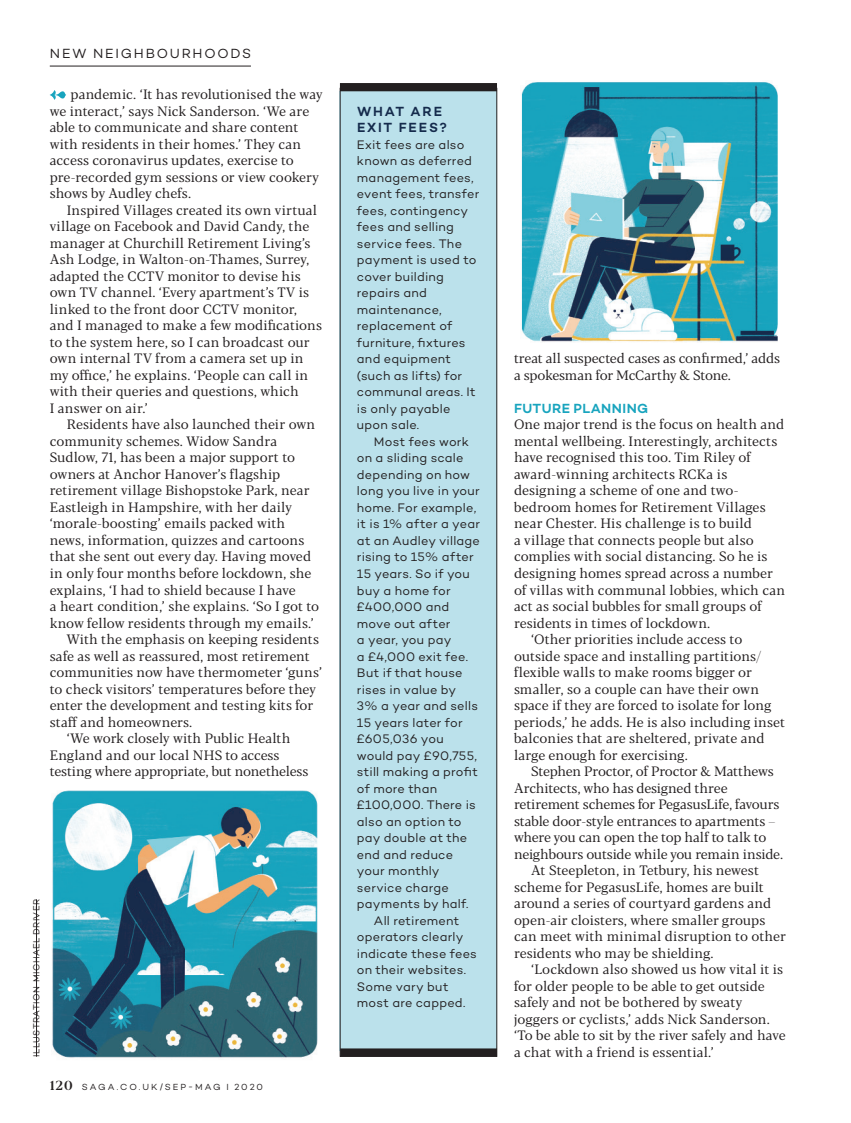
<style>
.page{position:relative;width:851px;height:1123px;background:#fff}
.page>*{position:absolute;margin:0;border:0;box-sizing:border-box;transform-origin:0 0}
.Body_copy_-_Serif_in{font:13.5px/16.5px "Blacker Text";letter-spacing:-.005em;color:#231f20}
.t1{font:13.5px "Campton";letter-spacing:.13em;color:#231f20}
.Subhead_-_Small_Sans{font:600 13.5px/16.5px "Campton";letter-spacing:.135em;color:#152b4c}
.Subhead_-_Small_Sans-2{font:600 13.5px "Campton";letter-spacing:.03em;color:#18a4be}
.Body_copy_-_Sans_no{font:12.6px/16.5px "Campton";letter-spacing:.02em;color:#231f20}
.t2{font:9px "Campton";letter-spacing:.215em;color:#231f20}
.t3{font:9px "Campton";letter-spacing:.045em;color:#231f20}
.s1{font-family:"Blacker Display";font-weight:500;font-size:13.05px}
</style>
<div class="page">
<div style="left:340px;top:91px;width:157px;height:960px;background:#bbe1eb"></div>
<hr style="left:50px;top:66px;width:201px;height:1px;background:#231f20">
<svg style="left:50px;top:90px;width:16px;height:10px"></svg>
<hr style="left:36px;top:899px;width:1px;height:157px;background:#231f20">
<div style="left:340px;top:88px;width:157px;height:968px;border:1px solid #231f20"></div>
<div style="left:340px;top:83px;width:157px;height:8px;background:#231f20"></div>
<div style="left:340px;top:1048px;width:157px;height:8px;background:#231f20"></div>
<img style="left:521px;top:82px;width:257px;height:260px">
<img style="left:52px;top:791px;width:266px;height:268px">
<p class="t1" style="left:50px;top:45px;width:203px">NEW NEIGHBOURHOODS</p>
<p class="Body_copy_-_Serif_in" style="left:50px;top:87px;width:274px;text-indent:21px">pandemic. ‘It has revolutionised the way we interact,’ says Nick Sanderson. ‘We are able to communicate and share content with residents in their homes.’ They can access coronavirus updates, exercise to pre-recorded gym sessions or view cookery shows by Audley chefs.</p>
<p class="Body_copy_-_Serif_in" style="left:50px;top:202px;width:274px;text-indent:17px">Inspired Villages created its own virtual village on Facebook and David Candy, the manager at Churchill Retirement Living’s Ash Lodge, in Walton-on-Thames, Surrey, adapted the CCTV monitor to devise his own TV channel. ‘Every apartment’s TV is linked to the front door CCTV monitor, and I managed to make a few modifications to the system here, so I can broadcast our own internal TV from a camera set up in my office,’ he explains. ‘People can call in with their queries and questions, which<br>I answer on air.’</p>
<p class="Body_copy_-_Serif_in" style="left:50px;top:417px;width:271px;text-indent:17px">Residents have also launched their own community schemes. Widow Sandra Sudlow, 71, has been a major support to owners at Anchor Hanover’s flagship retirement village Bishopstoke Park, near Eastleigh in Hampshire, with her daily ‘morale-boosting’ emails packed with news, information, quizzes and cartoons that she sent out every day. Having moved in only four months before lockdown, she explains, ‘I had to shield because I have<br>a heart condition,’ she explains. ‘So I got to know fellow residents through my emails.’</p>
<p class="Body_copy_-_Serif_in" style="left:50px;top:631px;width:274px;text-indent:17px">With the emphasis on keeping residents safe as well as reassured, most retirement communities now have thermometer ‘guns’ to check visitors’ temperatures before they enter the development and testing kits for staff and homeowners.</p>
<p class="Body_copy_-_Serif_in" style="left:50px;top:730px;width:260px;text-indent:17px">‘We work closely with Public Health<br>England and our local NHS to access testing where appropriate, but nonetheless</p>
<p class="t3" style="left:31px;top:1056px;width:159px;rotate:-90deg">ILLUSTRATION MICHAEL DRIVER</p>
<p class="t2" style="left:50px;top:1081px;width:215px"><span class="s1">120</span> SAGA.CO.UK/SEP-MAG I 2020</p>
<p class="Subhead_-_Small_Sans" style="left:357px;top:103px;width:91px">WHAT ARE<br>EXIT FEES?</p>
<p class="Body_copy_-_Sans_no" style="left:357px;top:136px;width:124px">Exit fees are also known as deferred management fees, event fees, transfer fees, contingency fees and selling service fees. The payment is used to cover building repairs and maintenance, replacement of furniture, fixtures and equipment (such as lifts) for communal areas. It is only payable upon sale.</p>
<p class="Body_copy_-_Sans_no" style="left:357px;top:433px;width:124px;text-indent:17px">Most fees work on a sliding scale depending on how long you live in your home. For example, it is 1% after a year at an Audley village rising to 15% after<br>15 years. So if you buy a home for £400,000 and move out after<br>a year, you pay<br>a £4,000 exit fee.<br>But if that house rises in value by<br>3% a year and sells<br>15 years later for £605,036 you would pay £90,755, still making a profit of more than £100,000. There is also an option to pay double at the end and reduce your monthly service charge payments by half.</p>
<p class="Body_copy_-_Sans_no" style="left:357px;top:911px;width:121px;text-indent:17px">All retirement operators clearly indicate these fees on their websites.<br>Some vary but most are capped.</p>
<p class="Body_copy_-_Serif_in" style="left:514px;top:351px;width:267px">treat all suspected cases as confirmed,’ adds a spokesman for McCarthy &amp; Stone.</p>
<p class="Subhead_-_Small_Sans-2" style="left:514px;top:400px;width:136px">FUTURE PLANNING</p>
<p class="Body_copy_-_Serif_in" style="left:514px;top:417px;width:273px">One major trend is the focus on health and mental wellbeing. Interestingly, architects have recognised this too. Tim Riley of award-winning architects RCKa is designing a scheme of one and two&shy;bedroom homes for Retirement Villages near Chester. His challenge is to build<br>a village that connects people but also complies with social distancing. So he is designing homes spread across a number of villas with communal lobbies, which can act as social bubbles for small groups of residents in times of lockdown.</p>
<p class="Body_copy_-_Serif_in" style="left:514px;top:631px;width:273px;text-indent:17px">‘Other priorities include access to outside space and installing partitions/ flexible walls to make rooms bigger or smaller, so a couple can have their own space if they are forced to isolate for long periods,’ he adds. He is also including inset balconies that are sheltered, private and large enough for exercising.</p>
<p class="Body_copy_-_Serif_in" style="left:514px;top:763px;width:270px;text-indent:17px">Stephen Proctor, of Proctor &amp; Matthews Architects, who has designed three retirement schemes for PegasusLife, favours stable door-style entrances to apartments – where you can open the top half to talk to neighbours outside while you remain inside.</p>
<p class="Body_copy_-_Serif_in" style="left:514px;top:862px;width:273px;text-indent:17px">At Steepleton, in Tetbury, his newest scheme for PegasusLife, homes are built around a series of courtyard gardens and open-air cloisters, where smaller groups can meet with minimal disruption to other residents who may be shielding.</p>
<p class="Body_copy_-_Serif_in" style="left:514px;top:961px;width:273px;text-indent:17px">‘Lockdown also showed us how vital it is for older people to be able to get outside safely and not be bothered by sweaty joggers or cyclists,’ adds Nick Sanderson. ‘To be able to sit by the river safely and have</p>
<p class="Body_copy_-_Serif_in" style="left:514px;top:1044px;width:201px">a chat with a friend is essential.’</p>
</div>
